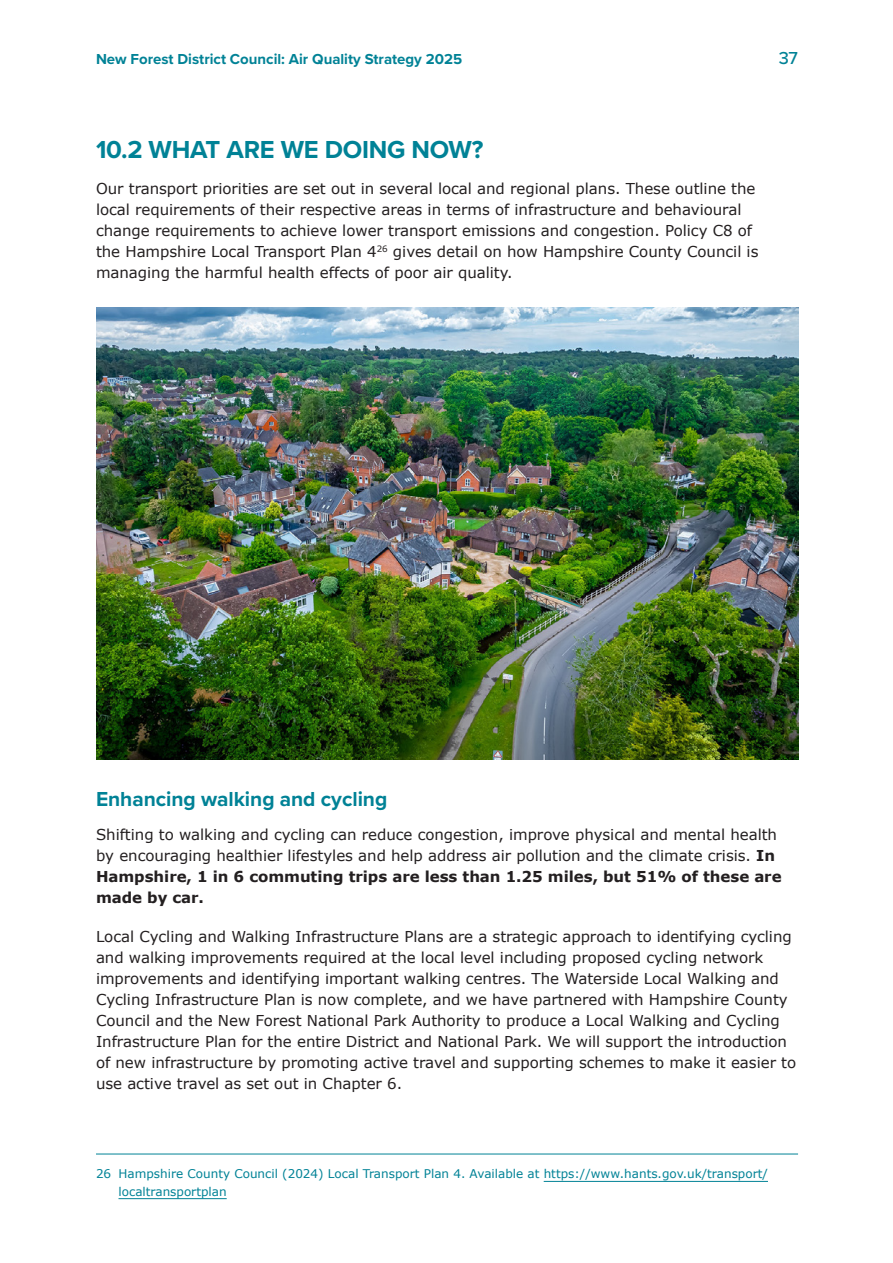
<style>
.page{position:relative;width:893px;height:1263px;background:#fff}
.page>*{position:absolute;margin:0;border:0;box-sizing:border-box;transform-origin:0 0}
.t1{font:700 25.5px "Proxima Nova";letter-spacing:-.01em;color:#008296}
.t2{font:700 21px "Proxima Nova";letter-spacing:-.005em;color:#008296}
.t3{font:500 18px "Proxima Nova";color:#008296}
.Body{font:15px/21px "Verdana";letter-spacing:-.005em;color:#231f20}
.t4{font:700 15px "Proxima Nova";color:#008296}
.Footer-top_one{font:12px/17.2px "Verdana";color:#008296}
.s1{font-weight:700}
</style>
<div class="page">
<hr style="left:96px;top:1153px;width:702px;height:1px;background:#008296">
<hr style="left:544px;top:1181px;width:224px;height:1px;background:#008296">
<hr style="left:118px;top:1198px;width:109px;height:1px;background:#008296">
<img style="left:96px;top:308px;width:702px;height:452px">
<p class="t4" style="left:96px;top:48px;width:368px">New Forest District Council: Air Quality Strategy 2025</p>
<p class="t3" style="left:779px;top:44px;width:21px">37</p>
<h2 class="t1" style="left:96px;top:130px;width:389px">10.2 WHAT ARE WE DOING NOW?</h2>
<p class="Body" style="left:96px;top:178px;width:664px">Our transport priorities are set out in several local and regional plans. These outline the local requirements of their respective areas in terms of infrastructure and behavioural change requirements to achieve lower transport emissions and congestion. Policy C8 of the Hampshire Local Transport Plan 4<sup>26</sup> gives detail on how Hampshire County Council is managing the harmful health effects of poor air quality.</p>
<h3 class="t2" style="left:96px;top:783px;width:293px">Enhancing walking and cycling</h3>
<p class="Body" style="left:96px;top:825px;width:687px">Shifting to walking and cycling can reduce congestion, improve physical and mental health by encouraging healthier lifestyles and help address air pollution and the climate crisis. <span class="s1">In Hampshire, 1 in 6 commuting trips are less than 1.25 miles, but 51% of these are made by car.</span></p>
<p class="Body" style="left:96px;top:927px;width:702px">Local Cycling and Walking Infrastructure Plans are a strategic approach to identifying cycling and walking improvements required at the local level including proposed cycling network improvements and identifying important walking centres. The Waterside Local Walking and Cycling Infrastructure Plan is now complete, and we have partnered with Hampshire County Council and the New Forest National Park Authority to produce a Local Walking and Cycling Infrastructure Plan for the entire District and National Park. We will support the introduction of new infrastructure by promoting active travel and supporting schemes to make it easier to use active travel as set out in Chapter 6.</p>
<p class="Footer-top_one" style="left:118px;top:1165px;width:651px;text-indent:-22px">26 Hampshire County Council (2024) Local Transport Plan 4. Available at https://www.hants.gov.uk/transport/ localtransportplan</p>
</div>
